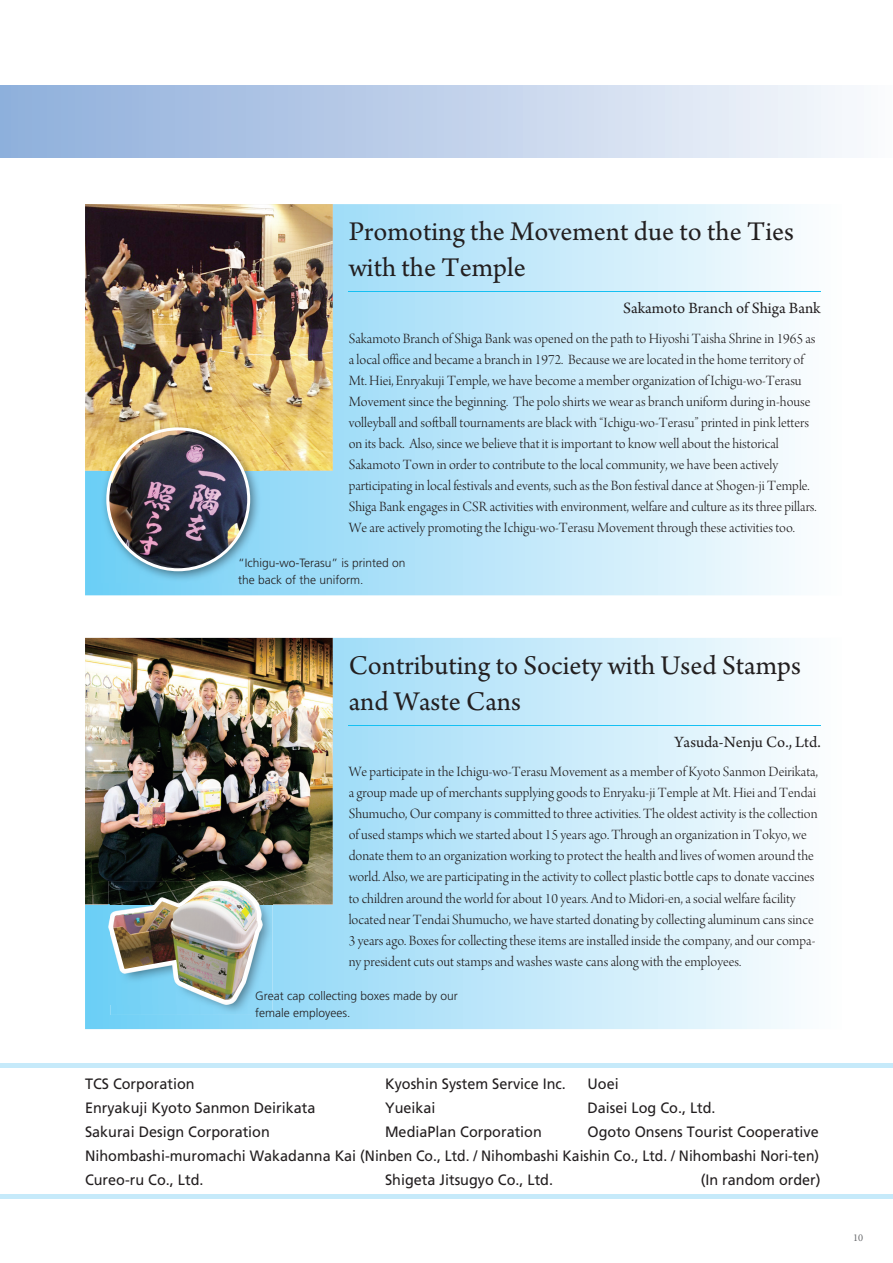
<style>
.page{position:relative;width:893px;height:1263px;background:#fff}
.page>*{position:absolute;margin:0;border:0;box-sizing:border-box;transform-origin:0 0}
.t1{font:28.5px/36px "Arno Pro";color:#231f20}
.t2{font:16.5px "Arno Pro";color:#231f20}
.t3{font:15px/21px "Arno Pro Light Display";color:#231f20}
.t4{font:15px/24px "Frutiger LT Std";color:#231f20;text-align:justify;scale:.96 1}
.t5{font:300 12px/16.5px "Frutiger LT Std";color:#231f20}
.t6{font:10.5px "Minion Pro";color:#6c6d70}
</style>
<div class="page">
<svg style="left:85px;top:204px;width:710px;height:391px;background:#c5e9fa"></svg>
<svg style="left:85px;top:638px;width:710px;height:391px;background:#c5e9fa"></svg>
<hr style="left:349px;top:291px;width:472px;height:1px;background:#15c0f2">
<hr style="left:349px;top:725px;width:472px;height:1px;background:#15c0f2">
<hr style="left:0;top:1063px;width:893px;height:4px;background:#c6eafa">
<hr style="left:0;top:1195px;width:893px;height:4px;background:#c6eafa">
<img style="left:85px;top:638px;width:248px;height:266px">
<div style="left:0;top:85px;width:893px;height:72px;background:linear-gradient(to right,#8daddb,#f8f9fc)"></div>
<img style="left:85px;top:204px;width:248px;height:266px">
<img style="left:101px;top:422px;width:160px;height:160px">
<img style="left:106px;top:427px;width:144px;height:144px">
<img style="left:111px;top:883px;width:162px;height:132px">
<img style="left:109px;top:881px;width:154px;height:123px">
<img style="left:113px;top:885px;width:145px;height:115px">
<p class="t1" style="left:349px;top:215px;width:447px">Promoting the Movement due to the Ties with the Temple</p>
<p class="t2" style="left:623px;top:302px;width:199px">Sakamoto Branch of Shiga Bank</p>
<p class="t3" style="left:349px;top:329px;width:469px">Sakamoto Branch of Shiga Bank was opened on the path to Hiyoshi Taisha Shrine in 1965 as a local office and became a branch in 1972. Because we are located in the home territory of Mt. Hiei, Enryakuji Temple, we have become a member organization of Ichigu-wo-Terasu Movement since the beginning. The polo shirts we wear as branch uniform during in-house volleyball and softball tournaments are black with “Ichigu-wo-Terasu” printed in pink letters on its back. Also, since we believe that it is important to know well about the historical Sakamoto Town in order to contribute to the local community, we have been actively participating in local festivals and events, such as the Bon festival dance at Shogen-ji Temple.<br>Shiga Bank engages in CSR activities with environment, welfare and culture as its three pillars.<br>We are actively promoting the Ichigu-wo-Terasu Movement through these activities too.</p>
<p class="t5" style="left:238px;top:555px;width:169px">“Ichigu-wo-Terasu” is printed on the back of the uniform.</p>
<p class="t1" style="left:349px;top:649px;width:454px">Contributing to Society with Used Stamps and Waste Cans</p>
<p class="t2" style="left:674px;top:735px;width:148px">Yasuda-Nenju Co., Ltd.</p>
<p class="t3" style="left:349px;top:763px;width:471px">We participate in the Ichigu-wo-Terasu Movement as a member of Kyoto Sanmon Deirikata, a group made up of merchants supplying goods to Enryaku-ji Temple at Mt. Hiei and Tendai Shumucho, Our company is committed to three activities. The oldest activity is the collection of used stamps which we started about 15 years ago. Through an organization in Tokyo, we donate them to an organization working to protect the health and lives of women around the world. Also, we are participating in the activity to collect plastic bottle caps to donate vaccines to children around the world for about 10 years. And to Midori-en, a social welfare facility located near Tendai Shumucho, we have started donating by collecting aluminum cans since 3 years ago. Boxes for collecting these items are installed inside the company, and our compa&shy;ny president cuts out stamps and washes waste cans along with the employees.</p>
<p class="t5" style="left:255px;top:989px;width:204px">Great cap collecting boxes made by our female employees.</p>
<p class="t4" style="left:85px;top:1073px;width:116px">TCS Corporation</p>
<p class="t4" style="left:385px;top:1073px;width:190px">Kyoshin System Service Inc.</p>
<p class="t4" style="left:588px;top:1073px;width:34px">Uoei</p>
<p class="t4" style="left:85px;top:1097px;width:242px">Enryakuji Kyoto Sanmon Deirikata</p>
<p class="t4" style="left:385px;top:1097px;width:54px">Yueikai</p>
<p class="t4" style="left:588px;top:1097px;width:135px">Daisei Log Co., Ltd.</p>
<p class="t4" style="left:85px;top:1121px;width:194px">Sakurai Design Corporation</p>
<p class="t4" style="left:385px;top:1121px;width:165px">MediaPlan Corporation</p>
<p class="t4" style="left:85px;top:1121px;width:766px;text-indent:502px">Ogoto Onsens Tourist Cooperative Nihombashi-muromachi Wakadanna Kai (Ninben Co., Ltd. / Nihombashi Kaishin Co., Ltd. / Nihombashi Nori-ten)<br>Cureo-ru Co., Ltd.</p>
<p class="t4" style="left:385px;top:1169px;width:177px">Shigeta Jitsugyo Co., Ltd.</p>
<p class="t4" style="left:701px;top:1169px;width:127px">(In random order)</p>
<p class="t6" style="left:853px;top:1231px;width:12px">10</p>
</div>
